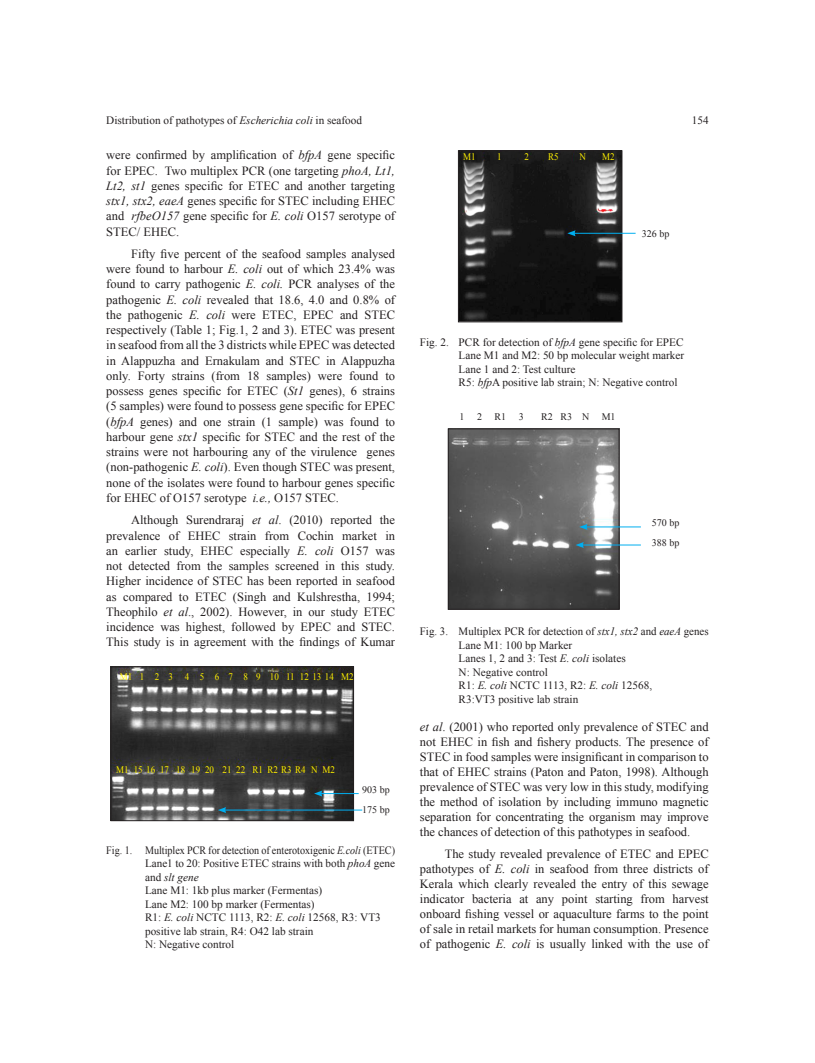
<style>
.page{position:relative;width:815px;height:1063px;background:#fff}
.page>*{position:absolute;margin:0;border:0;box-sizing:border-box;transform-origin:0 0}
.t1{font:12.5px/15.2px "Times New Roman";color:#231f20;text-align:justify}
.List_Paragraph{font:11.25px/13.5px "Times New Roman";color:#231f20}
.List_Paragraph-2{font:11.25px "Times New Roman";color:#231f20;scale:.9 1}
.reference_paragraph{font:10px "Times New Roman";color:#fff101;scale:.9 1}
.reference_paragraph-2{font:10px "Times New Roman";color:#231f20}
.reference_paragraph-3{font:10px "Times New Roman";letter-spacing:.195em;color:#fff101;scale:.9 1}
.s1{font-style:italic}
</style>
<div class="page">
<img style="left:460px;top:153px;width:160px;height:167px">
<div style="left:458px;top:151px;width:164px;height:171px;border:1px solid #231f20"></div>
<img style="left:450px;top:431px;width:167px;height:176px">
<div style="left:448px;top:429px;width:171px;height:180px;border:1px solid #231f20"></div>
<img style="left:113px;top:669px;width:239px;height:150px">
<div style="left:111px;top:667px;width:243px;height:154px;border:1px solid #231f20"></div>
<hr style="left:320px;top:793px;width:39px;height:1px;background:#00aeef">
<svg style="left:314px;top:791px;width:8px;height:6px"></svg>
<hr style="left:224px;top:810px;width:138px;height:1px;background:#00aeef">
<svg style="left:218px;top:807px;width:8px;height:6px"></svg>
<hr style="left:586px;top:526px;width:55px;height:1px;background:#00aeef">
<svg style="left:579px;top:524px;width:9px;height:6px"></svg>
<hr style="left:582px;top:545px;width:59px;height:1px;background:#00aeef">
<svg style="left:576px;top:542px;width:8px;height:6px"></svg>
<hr style="left:574px;top:233px;width:62px;height:1px;background:#00aeef">
<svg style="left:567px;top:230px;width:9px;height:6px"></svg>
<p class="List_Paragraph" style="left:106px;top:113px;width:257px">Distribution of pathotypes of <span class="s1">Escherichia coli</span> in seafood</p>
<p class="t1" style="left:106px;top:147px;width:290px">were confirmed by amplification of <span class="s1">bfpA</span> gene specific for EPEC. Two multiplex PCR (one targeting <span class="s1">phoA, Lt1, Lt2, st1</span> genes specific for ETEC and another targeting <span class="s1">stx1, stx2, eaeA</span> genes specific for STEC including EHEC and <span class="s1">rfbeO157</span> gene specific for <span class="s1">E. coli</span> O157 serotype of STEC/ EHEC.</p>
<p class="t1" style="left:106px;top:246px;width:290px;text-indent:25px">Fifty five percent of the seafood samples analysed were found to harbour <span class="s1">E. coli</span> out of which 23.4% was found to carry pathogenic <span class="s1">E. coli.</span> PCR analyses of the pathogenic <span class="s1">E. coli</span> revealed that 18.6, 4.0 and 0.8% of the pathogenic <span class="s1">E. coli</span> were ETEC, EPEC and STEC respectively (Table 1; Fig.1, 2 and 3). ETEC was present in seafood from all the 3 districts while EPEC was detected in Alappuzha and Ernakulam and STEC in Alappuzha only. Forty strains (from 18 samples) were found to possess genes specific for ETEC (<span class="s1">St1</span> genes), 6 strains (5 samples) were found to possess gene specific for EPEC (<span class="s1">bfpA</span> genes) and one strain (1 sample) was found to harbour gene <span class="s1">stx1</span> specific for STEC and the rest of the strains were not harbouring any of the virulence genes (non-pathogenic <span class="s1">E. coli</span>). Even though STEC was present, none of the isolates were found to harbour genes specific for EHEC of O157 serotype <span class="s1">i.e.,</span> O157 STEC.</p>
<p class="t1" style="left:106px;top:512px;width:290px;text-indent:25px">Although Surendraraj <span class="s1">et al</span>. (2010) reported the prevalence of EHEC strain from Cochin market in an earlier study, EHEC especially <span class="s1">E. coli</span> O157 was not detected from the samples screened in this study.<br>Higher incidence of STEC has been reported in seafood as compared to ETEC (Singh and Kulshrestha, 1994; Theophilo <span class="s1">et al</span>., 2002). However, in our study ETEC incidence was highest, followed by EPEC and STEC.<br>This study is in agreement with the findings of Kumar</p>
<p class="reference_paragraph-3" style="left:120px;top:670px;width:261px">M11 2 3 4 5 6 7 89 1011121314M2</p>
<p class="reference_paragraph" style="left:116px;top:763px;width:245px">M1 15 16 17 18 19 20 21 22 R1 R2 R3 R4 N M2</p>
<p class="reference_paragraph-2" style="left:362px;top:783px;width:29px">903 bp</p>
<p class="reference_paragraph-2" style="left:362px;top:803px;width:29px">175 bp</p>
<p class="List_Paragraph-2" style="left:106px;top:843px;width:322px">Fig. 1. Multiplex PCR for detection of enterotoxigenic <span class="s1">E.coli</span> (ETEC)</p>
<p class="List_Paragraph" style="left:145px;top:857px;width:252px">Lane1 to 20: Positive ETEC strains with both <span class="s1">phoA</span> gene and <span class="s1">slt gene</span></p>
<p class="List_Paragraph" style="left:145px;top:884px;width:179px">Lane M1: 1kb plus marker (Fermentas)</p>
<p class="List_Paragraph" style="left:145px;top:897px;width:171px">Lane M2: 100 bp marker (Fermentas)</p>
<p class="List_Paragraph" style="left:145px;top:911px;width:237px">R1: <span class="s1">E. coli</span> NCTC 1113, R2: <span class="s1">E. coli</span> 12568, R3: VT3 positive lab strain, R4: O42 lab strain</p>
<p class="List_Paragraph" style="left:145px;top:938px;width:91px">N: Negative control</p>
<p class="reference_paragraph" style="left:463px;top:150px;width:15px">M1</p>
<p class="reference_paragraph" style="left:497px;top:150px;width:7px">1</p>
<p class="reference_paragraph" style="left:525px;top:150px;width:7px">2</p>
<p class="reference_paragraph" style="left:548px;top:150px;width:13px">R5</p>
<p class="reference_paragraph" style="left:580px;top:150px;width:9px">N</p>
<p class="reference_paragraph" style="left:602px;top:150px;width:15px">M2</p>
<p class="List_Paragraph" style="left:692px;top:113px;width:18px">154</p>
<p class="reference_paragraph-2" style="left:642px;top:227px;width:29px">326 bp</p>
<p class="List_Paragraph" style="left:420px;top:335px;width:265px">Fig. 2. PCR for detection of <span class="s1">bfpA</span> gene specific for EPEC</p>
<p class="List_Paragraph" style="left:459px;top:348px;width:227px">Lane M1 and M2: 50 bp molecular weight marker</p>
<p class="List_Paragraph" style="left:459px;top:362px;width:118px">Lane 1 and 2: Test culture</p>
<p class="List_Paragraph" style="left:459px;top:375px;width:221px">R5: <span class="s1">bfp</span>A positive lab strain; N: Negative control</p>
<p class="reference_paragraph-2" style="left:459px;top:410px;width:6px">1</p>
<p class="reference_paragraph-2" style="left:477px;top:410px;width:6px">2</p>
<p class="reference_paragraph-2" style="left:494px;top:410px;width:13px">R1</p>
<p class="reference_paragraph-2" style="left:519px;top:410px;width:6px">3</p>
<p class="reference_paragraph-2" style="left:541px;top:410px;width:50px">R2 R3 N</p>
<p class="reference_paragraph-2" style="left:602px;top:410px;width:15px">M1</p>
<p class="reference_paragraph-2" style="left:652px;top:516px;width:29px">570 bp</p>
<p class="reference_paragraph-2" style="left:652px;top:535px;width:29px">388 bp</p>
<p class="List_Paragraph" style="left:420px;top:624px;width:290px">Fig. 3. Multiplex PCR for detection of <span class="s1">stx1, stx2</span> and <span class="s1">eaeA</span> genes</p>
<p class="List_Paragraph" style="left:459px;top:638px;width:115px">Lane M1: 100 bp Marker</p>
<p class="List_Paragraph" style="left:459px;top:651px;width:169px">Lanes 1, 2 and 3: Test <span class="s1">E. coli</span> isolates</p>
<p class="List_Paragraph" style="left:459px;top:665px;width:91px">N: Negative control</p>
<p class="List_Paragraph" style="left:459px;top:678px;width:195px">R1: <span class="s1">E. coli</span> NCTC 1113, R2: <span class="s1">E. coli</span> 12568,<br>R3:VT3 positive lab strain</p>
<p class="t1" style="left:420px;top:719px;width:290px"><span class="s1">et al</span>. (2001) who reported only prevalence of STEC and not EHEC in fish and fishery products. The presence of STEC in food samples were insignificant in comparison to that of EHEC strains (Paton and Paton, 1998). Although prevalence of STEC was very low in this study, modifying the method of isolation by including immuno magnetic separation for concentrating the organism may improve the chances of detection of this pathotypes in seafood.</p>
<p class="t1" style="left:420px;top:846px;width:290px;text-indent:25px">The study revealed prevalence of ETEC and EPEC pathotypes of <span class="s1">E. coli</span> in seafood from three districts of Kerala which clearly revealed the entry of this sewage indicator bacteria at any point starting from harvest onboard fishing vessel or aquaculture farms to the point of sale in retail markets for human consumption. Presence of pathogenic <span class="s1">E. coli</span> is usually linked with the use of</p>
</div>
